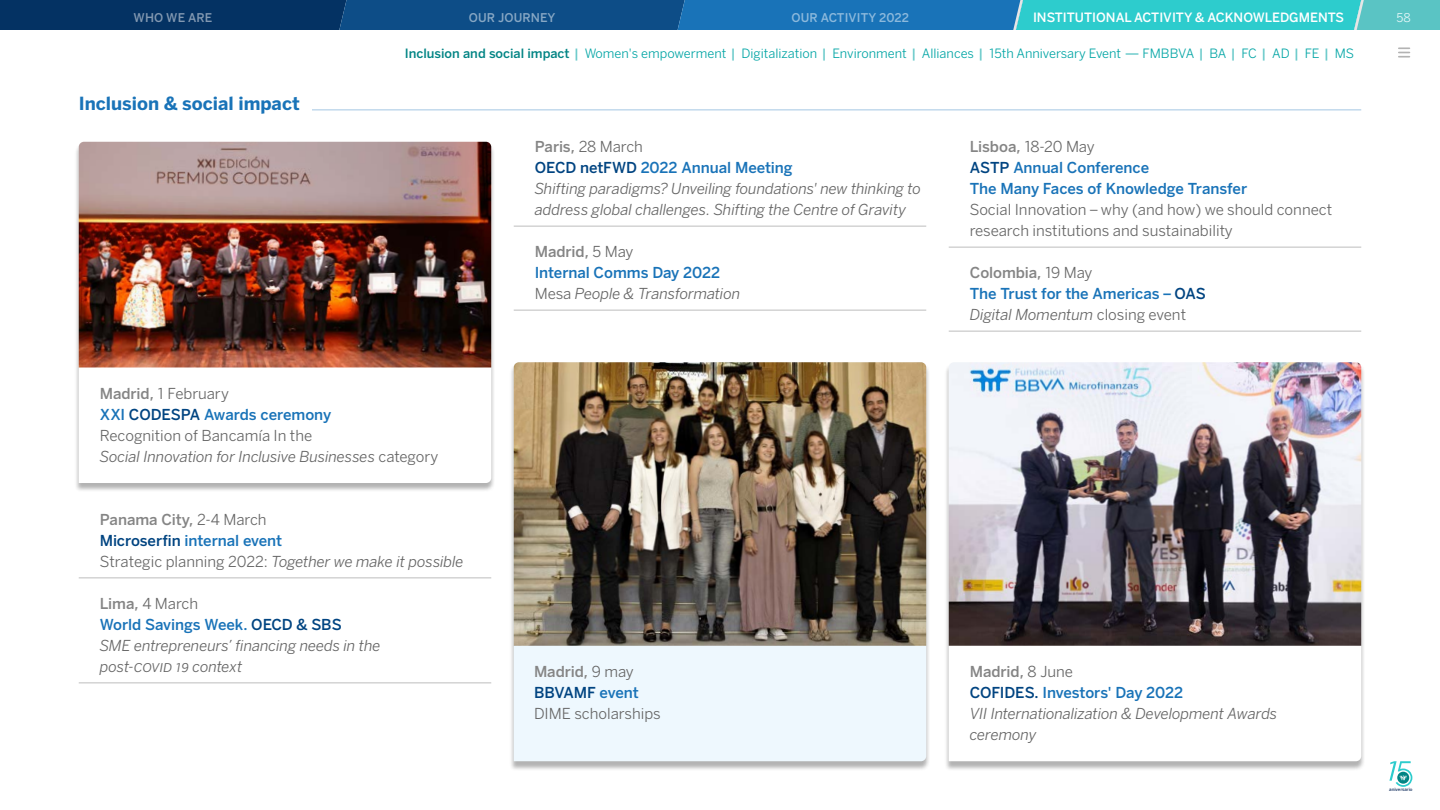
<style>
.page{position:relative;width:1440px;height:810px;background:#fff}
.page>*{position:absolute;margin:0;border:0;box-sizing:border-box;transform-origin:0 0}
.t1{font:700 18px "Benton Sans BBVA";color:#1973b8}
.t2{font:italic 15px/21px "Benton Sans BBVA";letter-spacing:-.01em;color:#666}
.t3{font:15px/21px "Benton Sans BBVA";color:#666}
.t4{font:500 15px/21px "Benton Sans BBVA";letter-spacing:-.005em;color:#1973b8}
.t5{font:12.75px "Benton Sans BBVA";color:#02a5a5}
.t6{font:500 12.75px "Benton Sans BBVA";color:#fff}
.t7{font:500 12px "Benton Sans BBVA";letter-spacing:.01em;color:#8cb9dc}
.t8{font:500 12px "Benton Sans BBVA";letter-spacing:.01em;color:#87a7c4}
.t9{font:500 12px "Benton Sans BBVA";letter-spacing:.01em;color:#8298b1}
.t10{font:12px "Benton Sans BBVA";color:#eaf9fa}
.t11{font:500 4.43px "Benton Sans BBVA";color:#1c3764}
.s1{font-weight:500;color:#028484}
.s2{font-weight:500;color:#67c9c9}
.s3{font-weight:500;color:#858585}
.s4{font-weight:500;color:#1973b8}
.s5{font-weight:500;color:#004481}
.s6{font-style:italic}
.s7{font-weight:500;font-style:normal;color:#858585}
.s8{font-style:normal}
.s9{font-weight:500;font-style:normal;color:#1973b8}
.s10{font-weight:500;font-style:normal;color:#004481}
.s11{color:#858585}
.s12{font-weight:400;color:#666}
.s13{color:#004481}
.s14{font-weight:400;font-style:italic;color:#666}
</style>
<div class="page">
<svg style="left:1389px;top:761px;width:23px;height:26px"></svg>
<svg style="left:1399px;top:47px;width:10px;height:11px"></svg>
<svg style="left:0;top:0;width:1440px;height:30px;background:#1a749d"></svg>
<div style="left:509px;top:363px;width:421px;height:407px;background:#666;opacity:.5"></div>
<div style="left:514px;top:646px;width:412px;height:115px;background:#eef8fe"></div>
<div style="left:944px;top:363px;width:421px;height:407px;background:#666;opacity:.5"></div>
<svg style="left:949px;top:646px;width:412px;height:115px"></svg>
<div style="left:74px;top:143px;width:421px;height:349px;background:#666;opacity:.5"></div>
<svg style="left:79px;top:368px;width:412px;height:115px"></svg>
<hr style="left:949px;top:247px;width:412px;height:1px;background:#bdbdbd">
<hr style="left:514px;top:310px;width:412px;height:1px;background:#bdbdbd">
<hr style="left:949px;top:331px;width:412px;height:1px;background:#bdbdbd">
<hr style="left:79px;top:578px;width:412px;height:1px;background:#bdbdbd">
<hr style="left:79px;top:682px;width:412px;height:1px;background:#bdbdbd">
<hr style="left:514px;top:226px;width:412px;height:1px;background:#bdbdbd">
<hr style="left:312px;top:110px;width:1049px;height:1px;background:#a3c7e3">
<img style="left:79px;top:142px;width:412px;height:226px">
<img style="left:514px;top:362px;width:412px;height:284px">
<img style="left:949px;top:362px;width:412px;height:284px">
<p class="t7" style="left:792px;top:10px;width:119px">OUR ACTIVITY 2022</p>
<p class="t6" style="left:1033px;top:9px;width:313px">INSTITUTIONAL ACTIVITY &amp; ACKNOWLEDGMENTS</p>
<p class="t10" style="left:1396px;top:10px;width:16px">58</p>
<p class="t5" style="left:405px;top:45px;width:951px"><span class="s1">Inclusion and social impact</span> <span class="s2">|</span> Women's empowerment <span class="s2">|</span> Digitalization <span class="s2">|</span> Environment <span class="s2">|</span> Alliances <span class="s2">|</span> 15th Anniversary Event — FMBBVA <span class="s2">|</span> BA <span class="s2">|</span> FC <span class="s2">|</span> AD <span class="s2">|</span> FE <span class="s2">|</span> MS</p>
<p class="t9" style="left:134px;top:10px;width:80px">WHO WE ARE</p>
<p class="t8" style="left:469px;top:10px;width:88px">OUR JOURNEY</p>
<p class="t1" style="left:79px;top:92px;width:222px">Inclusion &amp; social impact</p>
<p class="t3" style="left:100px;top:383px;width:340px"><span class="s3">Madrid,</span> 1 February<br><span class="s4">XXI</span> <span class="s5">CODESPA</span> <span class="s4">Awards ceremony<br></span>Recognition of Bancamía In the<br><span class="s6">Social Innovation for Inclusive Businesses</span> category</p>
<p class="t3" style="left:100px;top:509px;width:365px"><span class="s3">Panama City,</span> 2-4 March<br><span class="s5">Microserfin</span> <span class="s4">internal event<br></span>Strategic planning 2022: <span class="s6">Together we make it possible</span></p>
<p class="t2" style="left:100px;top:593px;width:282px"><span class="s7">Lima,</span> <span class="s8">4 March<br></span><span class="s9">World Savings Week.</span> <span class="s10">OECD &amp; SBS<br></span>SME entrepreneurs’ financing needs in the post-COVID 19 context</p>
<p class="t2" style="left:535px;top:136px;width:388px"><span class="s7">Paris,</span> <span class="s8">28 March<br></span><span class="s10">OECD netFWD</span> <span class="s9">2022 Annual Meeting<br></span>Shifting paradigms? Unveiling foundations' new thinking to address global challenges. Shifting the Centre of Gravity</p>
<p class="t2" style="left:535px;top:241px;width:207px"><span class="s7">Madrid,</span> <span class="s8">5 May<br></span><span class="s9">Internal Comms Day 2022<br></span><span class="s8">Mesa</span> People &amp; Transformation</p>
<p class="t4" style="left:970px;top:136px;width:279px"><span class="s11">Lisboa,</span> <span class="s12">18-20 May<br></span><span class="s13">ASTP</span> Annual Conference<br>The Many Faces of Knowledge Transfer</p>
<p class="t3" style="left:970px;top:199px;width:364px">Social Innovation – why (and how) we should connect research institutions and sustainability</p>
<p class="t4" style="left:970px;top:262px;width:238px"><span class="s11">Colombia,</span> <span class="s12">19 May<br></span>The Trust for the Americas – <span class="s13">OAS<br></span><span class="s14">Digital Momentum</span> <span class="s12">closing event</span></p>
<p class="t3" style="left:534px;top:661px;width:128px"><span class="s3">Madrid,</span> 9 may<br><span class="s5">BBVAMF</span> <span class="s4">event<br></span>DIME scholarships</p>
<p class="t2" style="left:970px;top:661px;width:309px"><span class="s7">Madrid,</span> <span class="s8">8 June<br></span><span class="s10">COFIDES.</span> <span class="s9">Investors' Day 2022<br></span>VII Internationalization &amp; Development Awards ceremony</p>
<p class="t11" style="left:1389px;top:787px;width:25px">aniversario</p>
</div>
